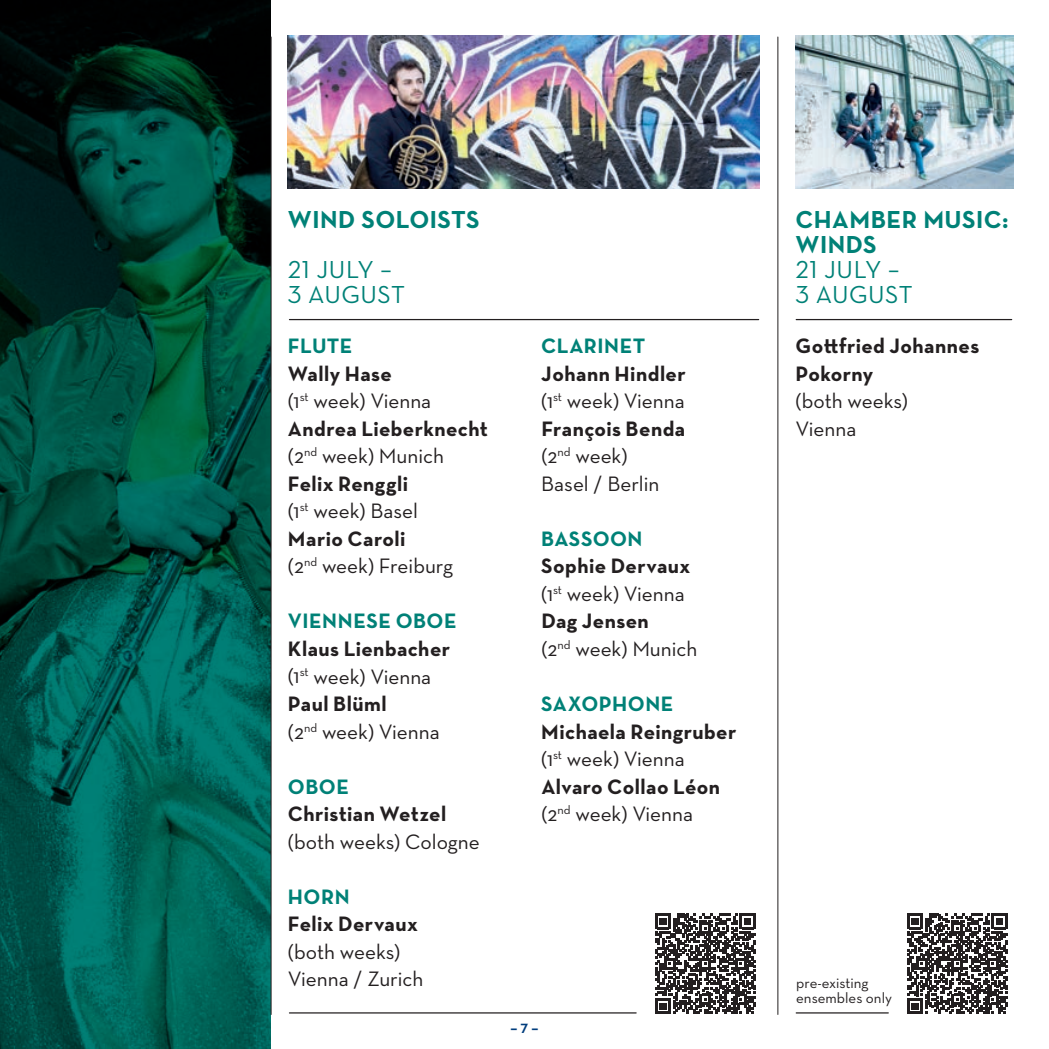
<style>
.page{position:relative;width:1049px;height:1049px;background:#fff}
.page>*{position:absolute;margin:0;border:0;box-sizing:border-box;transform-origin:0 0}
.t1{font:700 25px/25px "Neutraface Text";letter-spacing:.02em;color:#008177}
.t2{font:25px/25px "Neutraface Text";letter-spacing:.02em;color:#008177}
.t3{font:21.25px/27.5px "Neutraface Text";color:#231f20}
.t4{font:700 21.25px/27.5px "Neutraface Text";letter-spacing:.02em;color:#231f20}
.t5{font:700 21.25px "Neutraface Text";letter-spacing:.025em;color:#008177}
.t6{font:700 17.5px "Neutraface Display";color:#013d7d}
.t7{font:15px/15px "Neutraface Text";color:#231f20}
.s1{font-weight:700}
.s2{font-weight:400}
</style>
<div class="page">
<img style="left:0;top:0;width:271px;height:1049px">
<img style="left:288px;top:35px;width:471px;height:153px">
<img style="left:795px;top:35px;width:218px;height:153px">
<svg style="left:655px;top:914px;width:100px;height:100px"></svg>
<svg style="left:907px;top:914px;width:100px;height:100px"></svg>
<hr style="left:796px;top:1012px;width:92px;height:1px;background:#231f20">
<hr style="left:289px;top:1012px;width:347px;height:1px;background:#231f20">
<hr style="left:777px;top:37px;width:1px;height:977px;background:#231f20">
<hr style="left:271px;top:37px;width:1px;height:977px;background:#231f20">
<hr style="left:796px;top:319px;width:216px;height:1px;background:#231f20">
<hr style="left:289px;top:319px;width:470px;height:1px;background:#231f20">
<p class="t1" style="left:288px;top:207px;width:193px">WIND SOLOISTS</p>
<p class="t2" style="left:288px;top:257px;width:118px">21 JULY –<br>3 AUGUST</p>
<p class="t5" style="left:288px;top:332px;width:66px">FLUTE</p>
<p class="t3" style="left:288px;top:360px;width:202px"><span class="s1">Wally Hase<br></span>(1<sup>st</sup> week) Vienna<br><span class="s1">Andrea Lieberknecht </span>(2<sup>nd</sup> week) Munich<br><span class="s1">Felix Renggli<br></span>(1<sup>st</sup> week) Basel<br><span class="s1">Mario Caroli<br></span>(2<sup>nd</sup> week) Freiburg</p>
<p class="t5" style="left:288px;top:607px;width:170px">VIENNESE OBOE</p>
<p class="t3" style="left:288px;top:635px;width:164px"><span class="s1">Klaus Lienbacher </span>(1<sup>st</sup> week) Vienna<br><span class="s1">Paul Blüml<br></span>(2<sup>nd</sup> week) Vienna</p>
<p class="t5" style="left:288px;top:772px;width:63px">OBOE</p>
<p class="t4" style="left:288px;top:800px;width:160px">Christian Wetzel</p>
<p class="t3" style="left:288px;top:827px;width:193px">(both weeks) Cologne</p>
<p class="t5" style="left:288px;top:882px;width:63px">HORN</p>
<p class="t4" style="left:288px;top:910px;width:131px">Felix Dervaux</p>
<p class="t3" style="left:288px;top:937px;width:137px">(both weeks)<br>Vienna / Zurich</p>
<p class="t5" style="left:541px;top:332px;width:105px">CLARINET</p>
<p class="t3" style="left:541px;top:360px;width:146px"><span class="s1">Johann Hindler </span>(1<sup>st</sup> week) Vienna<br><span class="s1">François Benda </span>(2<sup>nd</sup> week)<br>Basel / Berlin</p>
<p class="t5" style="left:541px;top:525px;width:103px">BASSOON</p>
<p class="t3" style="left:541px;top:552px;width:158px"><span class="s1">Sophie Dervaux </span>(1<sup>st</sup> week) Vienna<br><span class="s1">Dag Jensen<br></span>(2<sup>nd</sup> week) Munich</p>
<p class="t5" style="left:541px;top:690px;width:134px">SAXOPHONE</p>
<p class="t4" style="left:541px;top:717px;width:197px">Michaela Reingruber <span class="s2">(1</span><sup>st</sup> <span class="s2">week) Vienna<br></span>Alvaro Collao Léon <span class="s2">(2</span><sup>nd</sup> <span class="s2">week) Vienna</span></p>
<p class="t6" style="left:510px;top:1017px;width:30px">– 7 –</p>
<p class="t1" style="left:795px;top:207px;width:214px">CHAMBER MUSIC:<br>WINDS</p>
<p class="t2" style="left:795px;top:257px;width:118px">21 JULY –<br>3 AUGUST</p>
<p class="t4" style="left:795px;top:332px;width:185px">Gottfried Johannes<br>Pokorny</p>
<p class="t3" style="left:795px;top:387px;width:114px">(both weeks)<br>Vienna</p>
<p class="t7" style="left:796px;top:975px;width:97px">pre-existing ensembles only</p>
</div>
